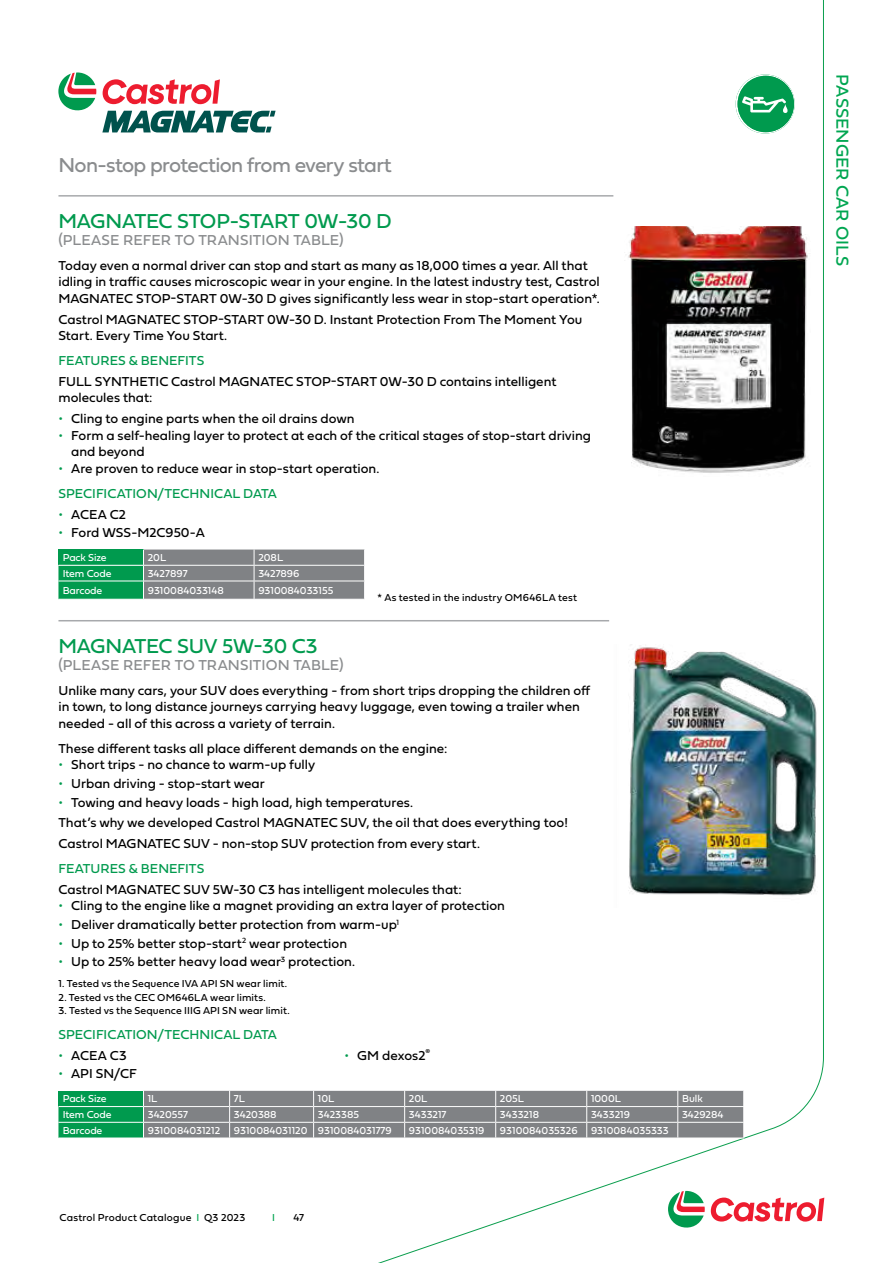
<style>
.page{position:relative;width:893px;height:1263px;background:#fff}
.page>*{position:absolute;margin:0;border:0;box-sizing:border-box;transform-origin:0 0}
.t1{font:21px "Fieldwork Geo Regular";letter-spacing:-.015em;color:#009a4e}
.t2{font:21px "Fieldwork Geo Regular";letter-spacing:-.03em;color:#8a8c8e}
.t3{font:18px "Fieldwork Geo Regular";color:#00a651}
.t4{font:15px "Fieldwork Geo Regular";letter-spacing:.005em;color:#8a8c8e}
.t5{font:13.5px/16.5px "Fieldwork Geo Regular";color:#000}
.t6{font:13.5px "Fieldwork Geo Regular";color:#009a4e}
.t7{font:10.5px "Fieldwork Geo Regular";color:#fff}
.t8{font:10.5px "Fieldwork Geo Regular";letter-spacing:.01em;color:#000}
.t9{font:10.5px "Fieldwork Geo Regular";color:#00a450}
.s1{color:#009a4e}
.s2{color:#00a450}
</style>
<div class="page">
<svg style="left:668px;top:1191px;width:37px;height:37px"></svg>
<svg style="left:711px;top:1197px;width:113px;height:24px"></svg>
<hr style="left:58px;top:195px;width:555px;height:2px;background:#a7a9ac">
<svg style="left:58px;top:549px;width:307px;height:50px;background:#66907e"></svg>
<img style="left:628px;top:227px;width:196px;height:251px">
<hr style="left:58px;top:620px;width:551px;height:1px;background:#a7a9ac">
<svg style="left:58px;top:1091px;width:686px;height:46px;background:#758a83"></svg>
<img style="left:628px;top:644px;width:196px;height:263px">
<svg style="left:58px;top:72px;width:38px;height:39px"></svg>
<svg style="left:103px;top:79px;width:117px;height:25px"></svg>
<svg style="left:102px;top:111px;width:174px;height:21px"></svg>
<svg style="left:736px;top:74px;width:59px;height:60px"></svg>
<h1 class="t2" style="left:58px;top:148px;width:335px">Non-stop protection from every start</h1>
<h1 class="t1" style="left:58px;top:205px;width:335px">MAGNATEC STOP-START 0W-30 D</h1>
<p class="t4" style="left:58px;top:228px;width:287px">(PLEASE REFER TO TRANSITION TABLE)</p>
<p class="t5" style="left:58px;top:257px;width:543px">Today even a normal driver can stop and start as many as 18,000 times a year. All that idling in traffic causes microscopic wear in your engine. In the latest industry test, Castrol<br>MAGNATEC STOP-START 0W-30 D gives significantly less wear in stop-start operation*.</p>
<p class="t5" style="left:58px;top:310px;width:525px">Castrol MAGNATEC STOP-START 0W-30 D. Instant Protection From The Moment You<br>Start. Every Time You Start.</p>
<p class="t6" style="left:58px;top:350px;width:147px">FEATURES &amp; BENEFITS</p>
<p class="t5" style="left:58px;top:373px;width:500px">FULL SYNTHETIC Castrol MAGNATEC STOP-START 0W-30 D contains intelligent molecules that:</p>
<p class="t5" style="left:58px;top:410px;width:297px"><span class="s1">•</span> Cling to engine parts when the oil drains down</p>
<p class="t5" style="left:71px;top:426px;width:521px;text-indent:-13px"><span class="s1">•</span> Form a self-healing layer to protect at each of the critical stages of stop-start driving and beyond</p>
<p class="t5" style="left:58px;top:455px;width:322px;line-height:25px"><span class="s1">•</span> Are proven to reduce wear in stop-start operation.<br><span class="s1">SPECIFICATION/TECHNICAL DATA</span></p>
<p class="t5" style="left:58px;top:505px;width:69px"><span class="s1">•</span> ACEA C2</p>
<p class="t5" style="left:58px;top:524px;width:148px"><span class="s1">•</span> Ford WSS-M2C950-A</p>
<p class="t7" style="left:63px;top:549px;width:46px">Pack Size</p>
<p class="t7" style="left:148px;top:549px;width:20px">20L</p>
<p class="t7" style="left:258px;top:549px;width:26px">208L</p>
<p class="t7" style="left:63px;top:565px;width:50px">Item Code</p>
<p class="t7" style="left:148px;top:565px;width:41px">3427897</p>
<p class="t7" style="left:258px;top:565px;width:43px">3427896</p>
<p class="t7" style="left:63px;top:582px;width:41px">Barcode</p>
<p class="t7" style="left:148px;top:582px;width:78px">9310084033148</p>
<p class="t7" style="left:258px;top:582px;width:77px">9310084033155</p>
<p class="t8" style="left:378px;top:589px;width:201px">* As tested in the industry OM646LA test</p>
<h1 class="t1" style="left:58px;top:630px;width:261px">MAGNATEC SUV 5W-30 C3</h1>
<p class="t4" style="left:58px;top:653px;width:287px">(PLEASE REFER TO TRANSITION TABLE)</p>
<p class="t5" style="left:58px;top:681px;width:533px">Unlike many cars, your SUV does everything - from short trips dropping the children off in town, to long distance journeys carrying heavy luggage, even towing a trailer when needed - all of this across a variety of terrain.</p>
<p class="t5" style="left:58px;top:739px;width:390px">These different tasks all place different demands on the engine:</p>
<p class="t5" style="left:58px;top:756px;width:258px"><span class="s1">•</span> Short trips - no chance to warm-up fully</p>
<p class="t5" style="left:58px;top:775px;width:208px"><span class="s1">•</span> Urban driving - stop-start wear</p>
<p class="t5" style="left:58px;top:791px;width:511px;line-height:20.7px"><span class="s1">•</span> Towing and heavy loads - high load, high temperatures.<br>That’s why we developed Castrol MAGNATEC SUV, the oil that does everything too!<br>Castrol MAGNATEC SUV - non-stop SUV protection from every start.</p>
<p class="t6" style="left:58px;top:858px;width:147px">FEATURES &amp; BENEFITS</p>
<p class="t5" style="left:58px;top:880px;width:405px">Castrol MAGNATEC SUV 5W-30 C3 has intelligent molecules that:</p>
<p class="t5" style="left:58px;top:897px;width:448px"><span class="s1">•</span> Cling to the engine like a magnet providing an extra layer of protection</p>
<p class="t5" style="left:58px;top:916px;width:342px"><span class="s1">•</span> Deliver dramatically better protection from warm-up<sup>1</sup></p>
<p class="t5" style="left:58px;top:934px;width:290px"><span class="s1">•</span> Up to 25% better stop-start<sup>2</sup> wear protection</p>
<p class="t5" style="left:58px;top:953px;width:298px"><span class="s1">•</span> Up to 25% better heavy load wear<sup>3</sup> protection.</p>
<p class="t8" style="left:58px;top:975px;width:230px">1. Tested vs the Sequence IVA API SN wear limit.</p>
<p class="t8" style="left:58px;top:989px;width:209px">2. Tested vs the CEC OM646LA wear limits.</p>
<p class="t8" style="left:58px;top:1002px;width:233px">3. Tested vs the Sequence IIIG API SN wear limit.</p>
<p class="t6" style="left:58px;top:1024px;width:220px">SPECIFICATION/TECHNICAL DATA</p>
<p class="t5" style="left:58px;top:1046px;width:70px"><span class="s1">•</span> ACEA C3</p>
<p class="t5" style="left:58px;top:1065px;width:80px"><span class="s1">•</span> API SN/CF</p>
<p class="t5" style="left:344px;top:1046px;width:87px"><span class="s1">•</span> GM dexos2<sup>®</sup></p>
<p class="t7" style="left:63px;top:1090px;width:46px">Pack Size</p>
<p class="t7" style="left:148px;top:1090px;width:11px">1L</p>
<p class="t7" style="left:234px;top:1090px;width:13px">7L</p>
<p class="t7" style="left:318px;top:1090px;width:18px">10L</p>
<p class="t7" style="left:409px;top:1090px;width:20px">20L</p>
<p class="t7" style="left:500px;top:1090px;width:26px">205L</p>
<p class="t7" style="left:591px;top:1090px;width:31px">1000L</p>
<p class="t7" style="left:682px;top:1090px;width:22px">Bulk</p>
<p class="t7" style="left:63px;top:1106px;width:50px">Item Code</p>
<p class="t7" style="left:148px;top:1106px;width:42px">3420557</p>
<p class="t7" style="left:234px;top:1106px;width:44px">3420388</p>
<p class="t7" style="left:318px;top:1106px;width:43px">3423385</p>
<p class="t7" style="left:409px;top:1106px;width:39px">3433217</p>
<p class="t7" style="left:500px;top:1106px;width:41px">3433218</p>
<p class="t7" style="left:591px;top:1106px;width:40px">3433219</p>
<p class="t7" style="left:682px;top:1106px;width:43px">3429284</p>
<p class="t7" style="left:63px;top:1122px;width:41px">Barcode</p>
<p class="t7" style="left:148px;top:1122px;width:74px">9310084031212</p>
<p class="t7" style="left:234px;top:1122px;width:159px">9310084031120 9310084031779</p>
<p class="t7" style="left:409px;top:1122px;width:77px">9310084035319</p>
<p class="t7" style="left:500px;top:1122px;width:79px">9310084035326</p>
<p class="t7" style="left:591px;top:1122px;width:79px">9310084035333</p>
<p class="t8" style="left:60px;top:1209px;width:187px">Castrol Product Catalogue <span class="s2">I</span> Q3 2023</p>
<p class="t9" style="left:272px;top:1209px;width:4px">I</p>
<p class="t8" style="left:293px;top:1209px;width:12px">47</p>
<h2 class="t3" style="left:857px;top:74px;width:193px;rotate:90deg">PASSENGER CAR OILS</h2>
</div>
